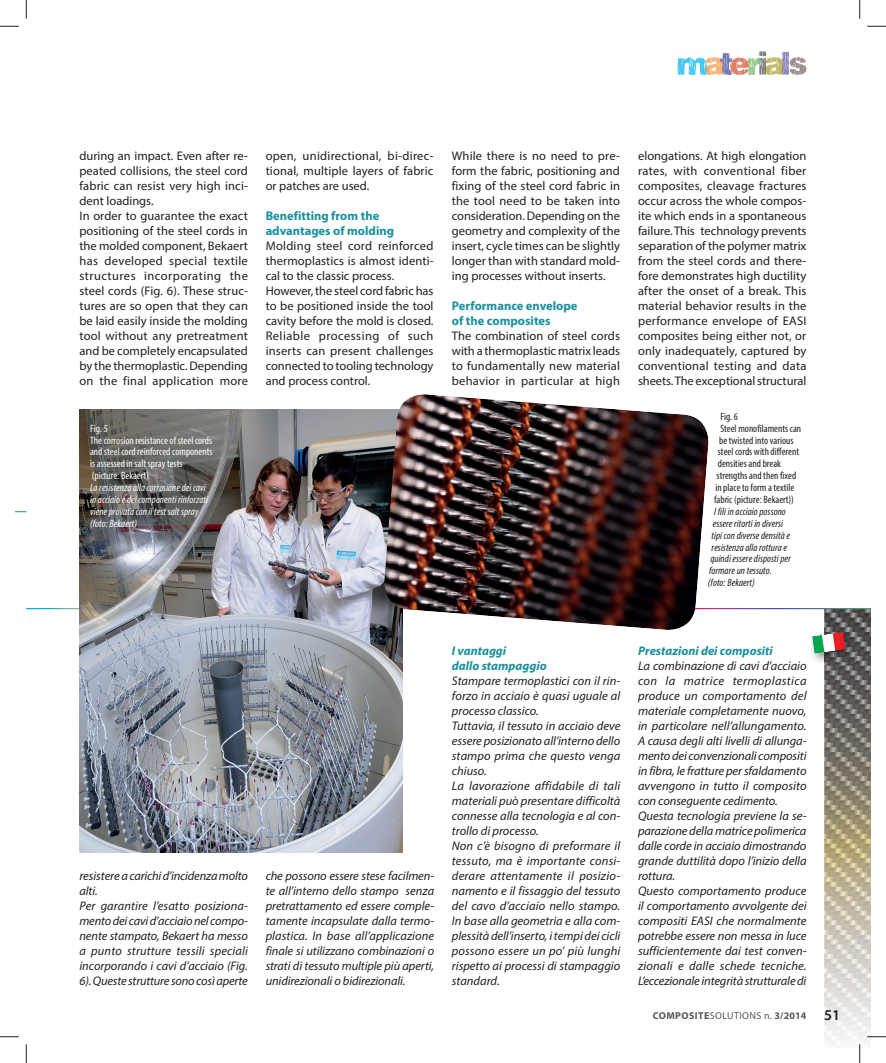
<style>
.page{position:relative;width:886px;height:1063px;background:#fff}
.page>*{position:absolute;margin:0;border:0;box-sizing:border-box;transform-origin:0 0}
.t1{font:italic 12.5px/15px "Myriad Pro";color:#231f20}
.t2{font:12.5px/15px "Myriad Pro";color:#231f20;text-align:justify}
.t3{font:700 12.5px/15px "Myriad Pro";color:#18909d}
.t4{font:italic 700 12.5px/15px "Myriad Pro";color:#18909d}
.t5{font:condensed 10.62px "Myriad Pro";color:#231f20}
.t6{font:italic condensed 10.62px "Myriad Pro";letter-spacing:.005em;color:#231f20}
.t7{font:condensed 10.62px/11.9px "Myriad Pro";color:#fff}
.t8{font:italic condensed 10.62px/11.9px "Myriad Pro";letter-spacing:.005em;color:#fff}
.t9{font:700 10px "Myriad Pro";letter-spacing:.04em;color:#57585a}
.s1{font-weight:400}
.s2{font-weight:600;font-size:15px;color:#231f20}
</style>
<div class="page">
<img style="left:823px;top:609px;width:47px;height:438px">
<svg style="left:677px;top:51px;width:129px;height:24px"></svg>
<img style="left:812px;top:629px;width:43px;height:34px">
<svg style="left:811px;top:632px;width:34px;height:21px"></svg>
<img style="left:79px;top:409px;width:324px;height:443px">
<img style="left:382px;top:394px;width:328px;height:238px">
<svg style="left:0;top:25px;width:19px;height:2px"></svg>
<svg style="left:867px;top:25px;width:18px;height:2px"></svg>
<svg style="left:0;top:1036px;width:19px;height:1px"></svg>
<svg style="left:866px;top:1035px;width:19px;height:2px"></svg>
<svg style="left:25px;top:0;width:2px;height:19px"></svg>
<svg style="left:25px;top:1044px;width:2px;height:18px"></svg>
<svg style="left:859px;top:0;width:1px;height:19px"></svg>
<svg style="left:858px;top:1044px;width:2px;height:18px"></svg>
<p class="t2" style="left:79px;top:149px;width:170px;text-align:left">during an impact. Even after re&shy;peated collisions, the steel cord fabric can resist very high inci&shy;dent loadings.<br>In order to guarantee the exact positioning of the steel cords in the molded component, Bekaert has developed special textile structures incorporating the steel cords (Fig. 6). These struc&shy;tures are so open that they can be laid easily inside the molding tool without any pretreatment and be completely encapsulated by the thermoplastic. Depending on the final application more</p>
<p class="t2" style="left:265px;top:149px;width:169px">open, unidirectional, bi-direc&shy;tional, multiple layers of fabric or patches are used.</p>
<p class="t3" style="left:265px;top:209px;width:130px">Benefitting from the advantages of molding</p>
<p class="t2" style="left:265px;top:239px;width:169px;text-align:left">Molding steel cord reinforced thermoplastics is almost identi&shy;cal to the classic process.<br>However, the steel cord fabric has to be positioned inside the tool cavity before the mold is closed.<br>Reliable processing of such inserts can present challenges connected to tooling technology and process control.</p>
<p class="t7" style="left:90px;top:423px;width:124px">Fig. 5<br>The corrosion resistance of steel cords and steel cord reinforced components is assessed in salt spray tests (picture: Bekaert)</p>
<p class="t8" style="left:90px;top:482px;width:119px">La resistenza alla corrosione dei cavi in acciaio e dei componenti rinforzati viene provata con il test salt spray (foto: Bekaert)</p>
<p class="t2" style="left:451px;top:149px;width:169px">While there is no need to pre&shy;form the fabric, positioning and fixing of the steel cord fabric in the tool need to be taken into consideration. Depending on the geometry and complexity of the insert, cycle times can be slightly longer than with standard mold&shy;ing processes without inserts.</p>
<p class="t3" style="left:451px;top:299px;width:127px">Performance envelope of the composites</p>
<p class="t2" style="left:451px;top:329px;width:169px">The combination of steel cords with a thermoplastic matrix leads to fundamentally new material behavior in particular at high</p>
<p class="t2" style="left:637px;top:149px;width:170px">elongations. At high elongation rates, with conventional fiber composites, cleavage fractures occur across the whole compos&shy;ite which ends in a spontaneous failure. This technology prevents separation of the polymer matrix from the steel cords and there&shy;fore demonstrates high ductility after the onset of a break. This material behavior results in the performance envelope of EASI composites being either not, or only inadequately, captured by conventional testing and data sheets. The exceptional structural</p>
<p class="t5" style="left:720px;top:412px;width:19px">Fig. 6</p>
<p class="t5" style="left:720px;top:424px;width:82px">Steel monofilaments can</p>
<p class="t5" style="left:718px;top:436px;width:76px">be twisted into various</p>
<p class="t5" style="left:717px;top:448px;width:83px">steel cords with different</p>
<p class="t5" style="left:717px;top:460px;width:65px">densities and break</p>
<p class="t5" style="left:716px;top:472px;width:81px">strengths and then fixed</p>
<p class="t5" style="left:715px;top:483px;width:80px">in place to form a textile</p>
<p class="t5" style="left:713px;top:495px;width:81px">fabric (picture: Bekaert))</p>
<p class="t6" style="left:713px;top:507px;width:73px">I fili in acciaio possono</p>
<p class="t6" style="left:712px;top:519px;width:72px">essere ritorti in diversi</p>
<p class="t6" style="left:711px;top:531px;width:80px">tipi con diverse densità e</p>
<p class="t6" style="left:711px;top:543px;width:77px">resistenza alla rottura e</p>
<p class="t6" style="left:710px;top:555px;width:82px">quindi essere disposti per</p>
<p class="t6" style="left:708px;top:567px;width:64px">formare un tessuto.</p>
<p class="t6" style="left:707px;top:578px;width:48px">(foto: Bekaert)</p>
<p class="t1" style="left:79px;top:869px;width:170px">resistere a carichi d’incidenza molto alti.<br>Per garantire l’esatto posiziona&shy;mento dei cavi d’acciaio nel compo&shy;nente stampato, Bekaert ha messo a punto strutture tessili speciali incorporando i cavi d’acciaio (Fig.<br>6). Queste strutture sono così aperte</p>
<p class="t1" style="left:265px;top:869px;width:170px;text-align:justify">che possono essere stese facilmen&shy;te all’interno dello stampo senza pretrattamento ed essere comple&shy;tamente incapsulate dalla termo&shy;plastica. In base all’applicazione finale si utilizzano combinazioni o strati di tessuto multiple più aperti, unidirezionali o bidirezionali.</p>
<p class="t4" style="left:451px;top:644px;width:96px">I vantaggi<br>dallo stampaggio</p>
<p class="t1" style="left:451px;top:674px;width:170px">Stampare termoplastici con il rin&shy;forzo in acciaio è quasi uguale al processo classico.<br>Tuttavia, il tessuto in acciaio deve essere posizionato all’interno dello stampo prima che questo venga chiuso.<br>La lavorazione affidabile di tali materiali può presentare difficoltà connesse alla tecnologia e al con&shy;trollo di processo.<br>Non c’è bisogno di preformare il tessuto, ma è importante consi&shy;derare attentamente il posizio&shy;namento e il fissaggio del tessuto del cavo d’acciaio nello stampo.<br>In base alla geometria e alla com&shy;plessità dell’inserto, i tempi dei cicli possono essere un po’ più lunghi rispetto ai processi di stampaggio standard.</p>
<p class="t4" style="left:637px;top:644px;width:136px">Prestazioni dei compositi</p>
<p class="t1" style="left:637px;top:659px;width:170px">La combinazione di cavi d’acciaio con la matrice termoplastica produce un comportamento del materiale completamente nuovo, in particolare nell’allungamento.<br>A causa degli alti livelli di allunga&shy;mento dei convenzionali compositi in fibra, le fratture per sfaldamento avvengono in tutto il composito con conseguente cedimento.<br>Questa tecnologia previene la se&shy;parazione della matrice polimerica dalle corde in acciaio dimostrando grande duttilità dopo l’inizio della rottura.<br>Questo comportamento produce il comportamento avvolgente dei compositi EASI che normalmente potrebbe essere non messa in luce sufficientemente dai test conven&shy;zionali e dalle schede tecniche.<br>L’eccezionale integrità strutturale di</p>
<p class="t9" style="left:652px;top:1011px;width:189px">COMPOSITE<span class="s1">SOLUTIONS n.</span> 3/2014 <span class="s2">51</span></p>
</div>
